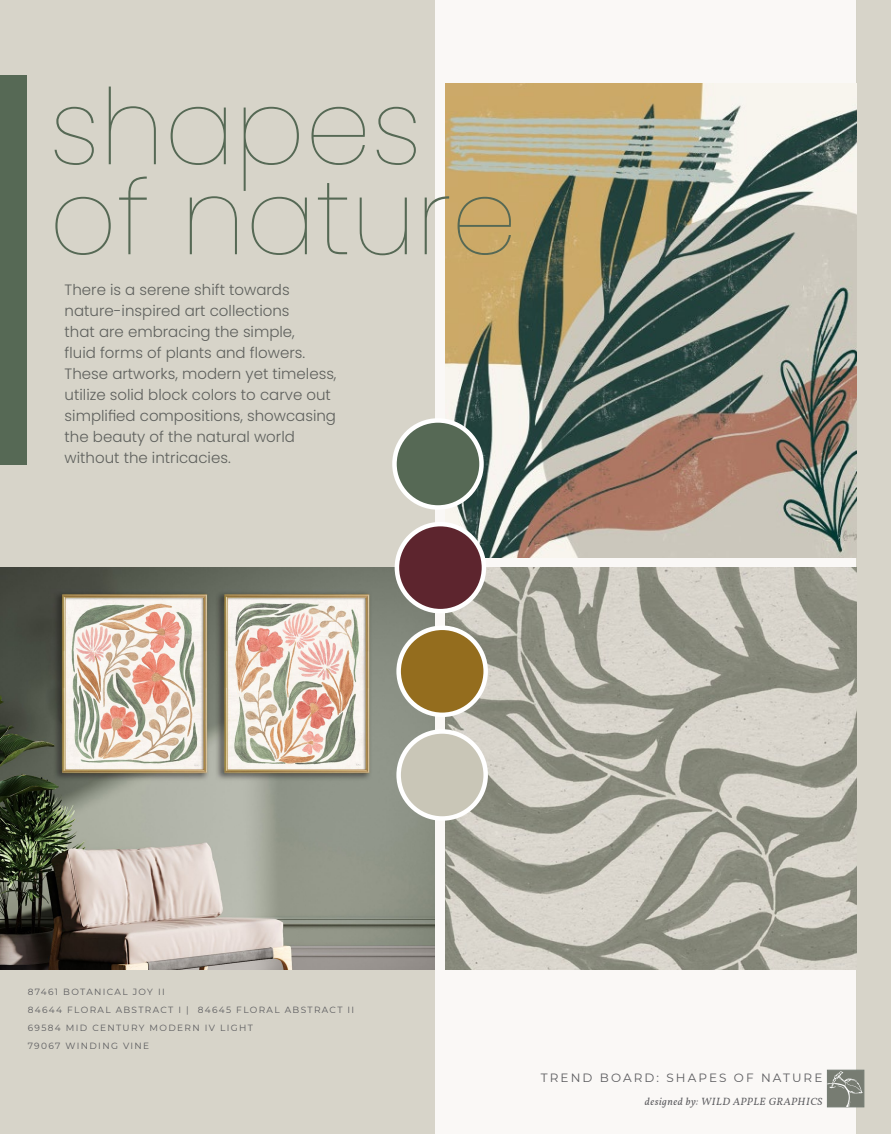
<style>
.page{position:relative;width:891px;height:1134px;background:#fff}
.page>*{position:absolute;margin:0;border:0;box-sizing:border-box;transform-origin:0 0}
.Art_Titles_Center{font:100 105px "Poppins";color:#566955}
.t1{font:300 15px/21px "Poppins";color:#727477}
.t2{font:12px "Montserrat";letter-spacing:.175em;color:#5c5c5f}
.Art_Titles_Center-2{font:italic 10.5px "Vollkorn";letter-spacing:.05em;color:#5c5c5f}
.Art_Titles_Center-3{font:9px "Montserrat";letter-spacing:.15em;color:#5c5c5f}
</style>
<div class="page">
<div style="left:0;top:0;width:435px;height:1134px;background:#d7d4c9"></div>
<div style="left:435px;top:0;width:421px;height:1134px;background:#faf8f6"></div>
<div style="left:856px;top:0;width:35px;height:1134px;background:#d7d4c9"></div>
<img style="left:0;top:567px;width:435px;height:403px">
<img style="left:446px;top:567px;width:410px;height:403px">
<img style="left:446px;top:83px;width:410px;height:475px">
<svg style="left:827px;top:1070px;width:37px;height:37px"></svg>
<div style="left:399px;top:628px;width:87px;height:87px;background:#946d1e;border-radius:50%"></div>
<div style="left:396px;top:626px;width:92px;height:91px;border:4px solid #fff;border-radius:50%"></div>
<div style="left:397px;top:524px;width:87px;height:87px;background:#5d252e;border-radius:50%"></div>
<div style="left:395px;top:522px;width:91px;height:91px;border:4px solid #fff;border-radius:50%"></div>
<div style="left:399px;top:731px;width:87px;height:88px;background:#c9c6b7;border-radius:50%"></div>
<div style="left:396px;top:729px;width:92px;height:92px;border:4px solid #fff;border-radius:50%"></div>
<div style="left:394px;top:420px;width:88px;height:87px;background:#566955;border-radius:50%"></div>
<div style="left:392px;top:418px;width:92px;height:92px;border:4px solid #fff;border-radius:50%"></div>
<div style="left:0;top:75px;width:27px;height:390px;background:#566955"></div>
<p class="Art_Titles_Center" style="left:49px;top:67px;width:374px">shapes</p>
<p class="Art_Titles_Center" style="left:49px;top:157px;width:470px">of nature</p>
<p class="t1" style="left:65px;top:280px;width:273px">There is a serene shift towards nature-inspired art collections<br>that are embracing the simple,<br>fluid forms of plants and flowers.<br>These artworks, modern yet timeless, utilize solid block colors to carve out simplified compositions, showcasing the beauty of the natural world without the intricacies.</p>
<p class="Art_Titles_Center-3" style="left:28px;top:985px;width:139px">87461 BOTANICAL JOY II</p>
<p class="Art_Titles_Center-3" style="left:28px;top:1003px;width:328px">84644 FLORAL ABSTRACT I | 84645 FLORAL ABSTRACT II</p>
<p class="Art_Titles_Center-3" style="left:28px;top:1021px;width:227px">69584 MID CENTURY MODERN IV LIGHT</p>
<p class="Art_Titles_Center-3" style="left:28px;top:1039px;width:123px">79067 WINDING VINE</p>
<p class="t2" style="left:541px;top:1069px;width:283px">TREND BOARD: SHAPES OF NATURE</p>
<p class="Art_Titles_Center-2" style="left:645px;top:1094px;width:179px">designed by: WILD APPLE GRAPHICS</p>
</div>
